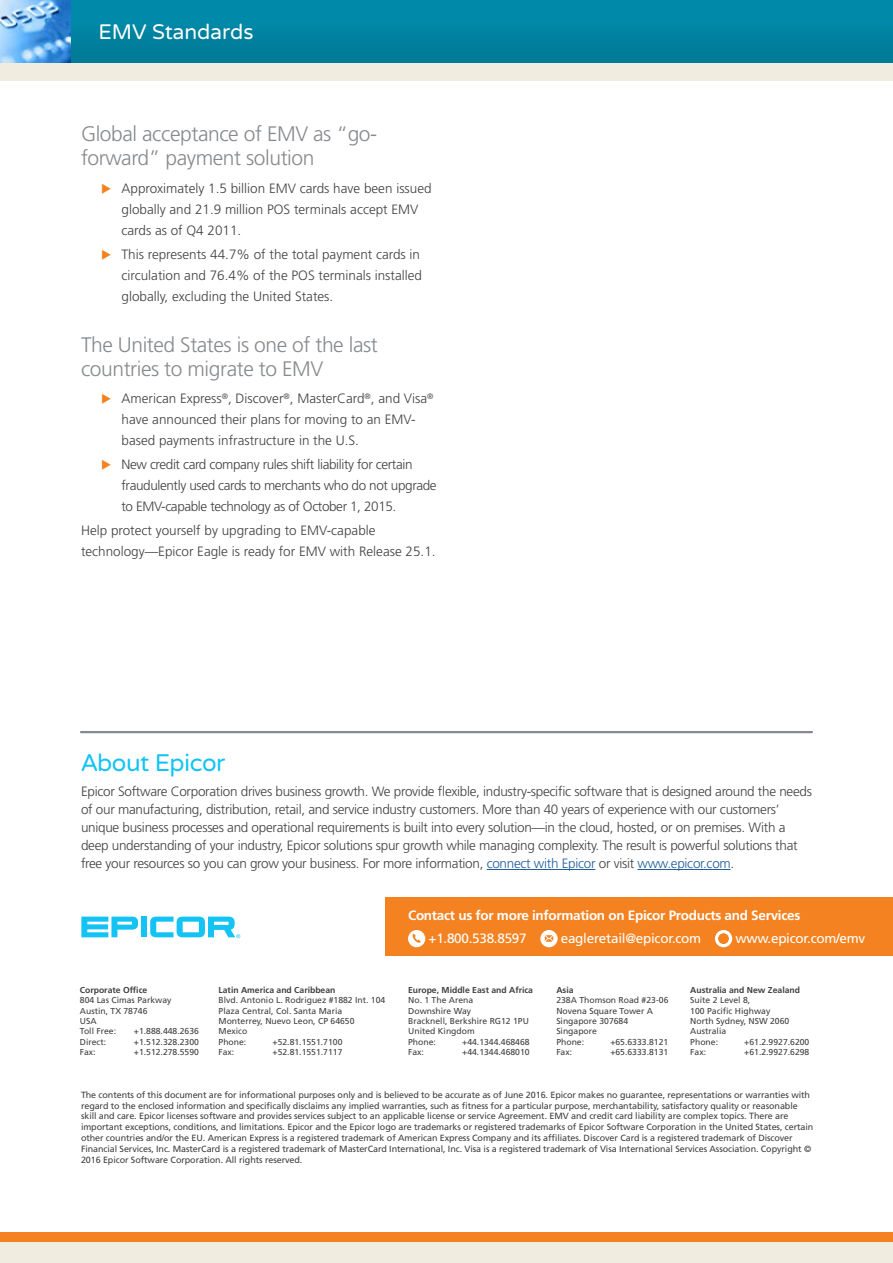
<style>
.page{position:relative;width:893px;height:1263px;background:#fff}
.page>*{position:absolute;margin:0;border:0;box-sizing:border-box;transform-origin:0 0}
.About_Epicor_Title{font:24px "Varela Round";letter-spacing:-.02em;color:#12c3f4}
.Subheading{font:300 21px/24px "Frutiger LT Std";letter-spacing:-.02em;color:#86898d}
.t1{font:21px "Varela Round";color:#fff}
.About_Epicor_Body{font:300 13.5px/18px "Frutiger LT Std";letter-spacing:-.02em;color:#414042}
.About_Epicor_Body-2{font:300 13.5px/21px "Frutiger LT Std";color:#414042}
.Body_Copy{font:300 13.5px/21px "Frutiger LT Std";color:#414042}
.Phone_Email_Website{font:13.5px "Frutiger LT Std";letter-spacing:-.02em;color:#fff}
.t2{font:700 13.5px "Frutiger LT Std";letter-spacing:-.02em;color:#fff}
.t3{font:9px/10.8px "Frutiger LT Std";letter-spacing:-.01em;color:#414042}
.t4{font:8.7px/10.4px "Frutiger LT Std";color:#414042}
.t5{font:700 8.7px "Frutiger LT Std";color:#414042}
.s1{color:#215e9e}
</style>
<div class="page">
<hr style="left:487px;top:869px;width:108px;height:1px;background:#215e9e">
<hr style="left:637px;top:869px;width:93px;height:1px;background:#215e9e">
<hr style="left:81px;top:731px;width:731px;height:2px;background:#86898d">
<div style="left:385px;top:897px;width:508px;height:59px;background:#f58220"></div>
<div style="left:141px;top:917px;width:6px;height:20px;background:#12c3f4"></div>
<svg style="left:81px;top:917px;width:57px;height:20px"></svg>
<svg style="left:150px;top:917px;width:90px;height:21px"></svg>
<div style="left:0;top:0;width:893px;height:63px;background:#0084a2"></div>
<div style="left:0;top:1232px;width:893px;height:10px;background:#f58220"></div>
<div style="left:0;top:1242px;width:893px;height:21px;background:#f0ede0"></div>
<img style="left:0;top:0;width:71px;height:63px">
<div style="left:408px;top:930px;width:17px;height:17px;background:#fff;border-radius:50%"></div>
<svg style="left:413px;top:934px;width:8px;height:9px"></svg>
<div style="left:540px;top:930px;width:18px;height:17px;background:#fff;border-radius:50%"></div>
<svg style="left:545px;top:935px;width:8px;height:7px"></svg>
<svg style="left:715px;top:930px;width:17px;height:17px"></svg>
<svg style="left:718px;top:934px;width:10px;height:9px"></svg>
<div style="left:0;top:63px;width:893px;height:17px;background:#f0ede0"></div>
<h2 class="t1" style="left:99px;top:20px;width:157px">EMV Standards</h2>
<p class="Subheading" style="left:81px;top:122px;width:298px">Global acceptance of EMV as “go&shy;forward” payment solution</p>
<p class="About_Epicor_Body-2" style="left:122px;top:178px;width:312px">Approximately 1.5 billion EMV cards have been issued globally and 21.9 million POS terminals accept EMV cards as of Q4 2011.</p>
<p class="About_Epicor_Body-2" style="left:122px;top:244px;width:302px">This represents 44.7% of the total payment cards in circulation and 76.4% of the POS terminals installed globally, excluding the United States.</p>
<p class="Subheading" style="left:81px;top:333px;width:298px">The United States is one of the last countries to migrate to EMV</p>
<p class="About_Epicor_Body-2" style="left:122px;top:388px;width:314px">American Express<sup>®</sup>, Discover<sup>®</sup>, MasterCard<sup>®</sup>, and Visa<sup>® </sup>have announced their plans for moving to an EMV&shy;based payments infrastructure in the U.S.</p>
<p class="About_Epicor_Body" style="left:122px;top:454px;width:317px;line-height:21px">New credit card company rules shift liability for certain fraudulently used cards to merchants who do not upgrade to EMV-capable technology as of October 1, 2015.</p>
<p class="Body_Copy" style="left:81px;top:520px;width:356px">Help protect yourself by upgrading to EMV-capable technology—Epicor Eagle is ready for EMV with Release 25.1.</p>
<p class="About_Epicor_Title" style="left:81px;top:749px;width:146px">About Epicor</p>
<p class="About_Epicor_Body" style="left:81px;top:783px;width:732px">Epicor Software Corporation drives business growth. We provide flexible, industry-specific software that is designed around the needs of our manufacturing, distribution, retail, and service industry customers. More than 40 years of experience with our customers’ unique business processes and operational requirements is built into every solution—in the cloud, hosted, or on premises. With a deep understanding of your industry, Epicor solutions spur growth while managing complexity. The result is powerful solutions that free your resources so you can grow your business. For more information, <span class="s1">connect with Epicor</span> or visit <span class="s1">www.epicor.com</span>.</p>
<h3 class="t2" style="left:408px;top:908px;width:394px">Contact us for more information on Epicor Products and Services</h3>
<p class="Phone_Email_Website" style="left:428px;top:930px;width:100px">+1.800.538.8597</p>
<p class="Phone_Email_Website" style="left:561px;top:930px;width:142px">eagleretail@epicor.com</p>
<p class="Phone_Email_Website" style="left:735px;top:930px;width:131px">www.epicor.com/emv</p>
<p class="t5" style="left:80px;top:985px;width:69px">Corporate Office</p>
<p class="t4" style="left:80px;top:995px;width:93px">804 Las Cimas Parkway<br>Austin, TX 78746<br>USA<br>Toll Free:</p>
<p class="t5" style="left:408px;top:985px;width:126px">Europe, Middle East and Africa</p>
<p class="t4" style="left:408px;top:995px;width:122px">No. 1 The Arena<br>Downshire Way<br>Bracknell, Berkshire RG12 1PU<br>United Kingdom<br>Phone:</p>
<p class="t5" style="left:219px;top:985px;width:118px">Latin America and Caribbean</p>
<p class="t4" style="left:219px;top:995px;width:168px">Blvd. Antonio L. Rodriguez #1882 Int. 104<br>Plaza Central, Col. Santa Maria<br>Monterrey, Nuevo Leon, CP 64650<br>Mexico<br>Phone:</p>
<p class="t5" style="left:690px;top:985px;width:111px">Australia and New Zealand</p>
<p class="t4" style="left:690px;top:995px;width:101px">Suite 2 Level 8,<br>100 Pacific Highway<br>North Sydney, NSW 2060<br>Australia<br>Phone:</p>
<p class="t5" style="left:556px;top:985px;width:19px">Asia</p>
<p class="t4" style="left:556px;top:995px;width:114px">238A Thomson Road #23-06<br>Novena Square Tower A<br>Singapore 307684<br>Singapore<br>Phone:</p>
<p class="t4" style="left:134px;top:1026px;width:67px">+1.888.448.2636</p>
<p class="t4" style="left:80px;top:1036px;width:28px">Direct:</p>
<p class="t4" style="left:134px;top:1036px;width:67px">+1.512.328.2300</p>
<p class="t4" style="left:80px;top:1047px;width:17px">Fax:</p>
<p class="t4" style="left:134px;top:1047px;width:67px">+1.512.278.5590</p>
<p class="t4" style="left:273px;top:1036px;width:71px">+52.81.1551.7100</p>
<p class="t4" style="left:462px;top:1036px;width:69px">+44.1344.468468</p>
<p class="t4" style="left:610px;top:1036px;width:59px">+65.6333.8121</p>
<p class="t4" style="left:744px;top:1036px;width:67px">+61.2.9927.6200</p>
<p class="t4" style="left:219px;top:1047px;width:17px">Fax:</p>
<p class="t4" style="left:273px;top:1047px;width:71px">+52.81.1551.7117</p>
<p class="t3" style="left:81px;top:1089px;width:734px">The contents of this document are for informational purposes only and is believed to be accurate as of June 2016. Epicor makes no guarantee, representations or warranties with regard to the enclosed information and specifically disclaims any implied warranties, such as fitness for a particular purpose, merchantability, satisfactory quality or reasonable skill and care. Epicor licenses software and provides services subject to an applicable license or service Agreement. EMV and credit card liability are complex topics. There are important exceptions, conditions, and limitations. Epicor and the Epicor logo are trademarks or registered trademarks of Epicor Software Corporation in the United States, certain other countries and/or the EU. American Express is a registered trademark of American Express Company and its affiliates. Discover Card is a registered trademark of Discover Financial Services, Inc. MasterCard is a registered trademark of MasterCard International, Inc. Visa is a registered trademark of Visa International Services Association. Copyright © 2016 Epicor Software Corporation. All rights reserved.</p>
<p class="t4" style="left:408px;top:1047px;width:17px">Fax:</p>
<p class="t4" style="left:462px;top:1047px;width:69px">+44.1344.468010</p>
<p class="t4" style="left:556px;top:1047px;width:17px">Fax:</p>
<p class="t4" style="left:610px;top:1047px;width:59px">+65.6333.8131</p>
<p class="t4" style="left:690px;top:1047px;width:17px">Fax:</p>
<p class="t4" style="left:744px;top:1047px;width:67px">+61.2.9927.6298</p>
</div>
